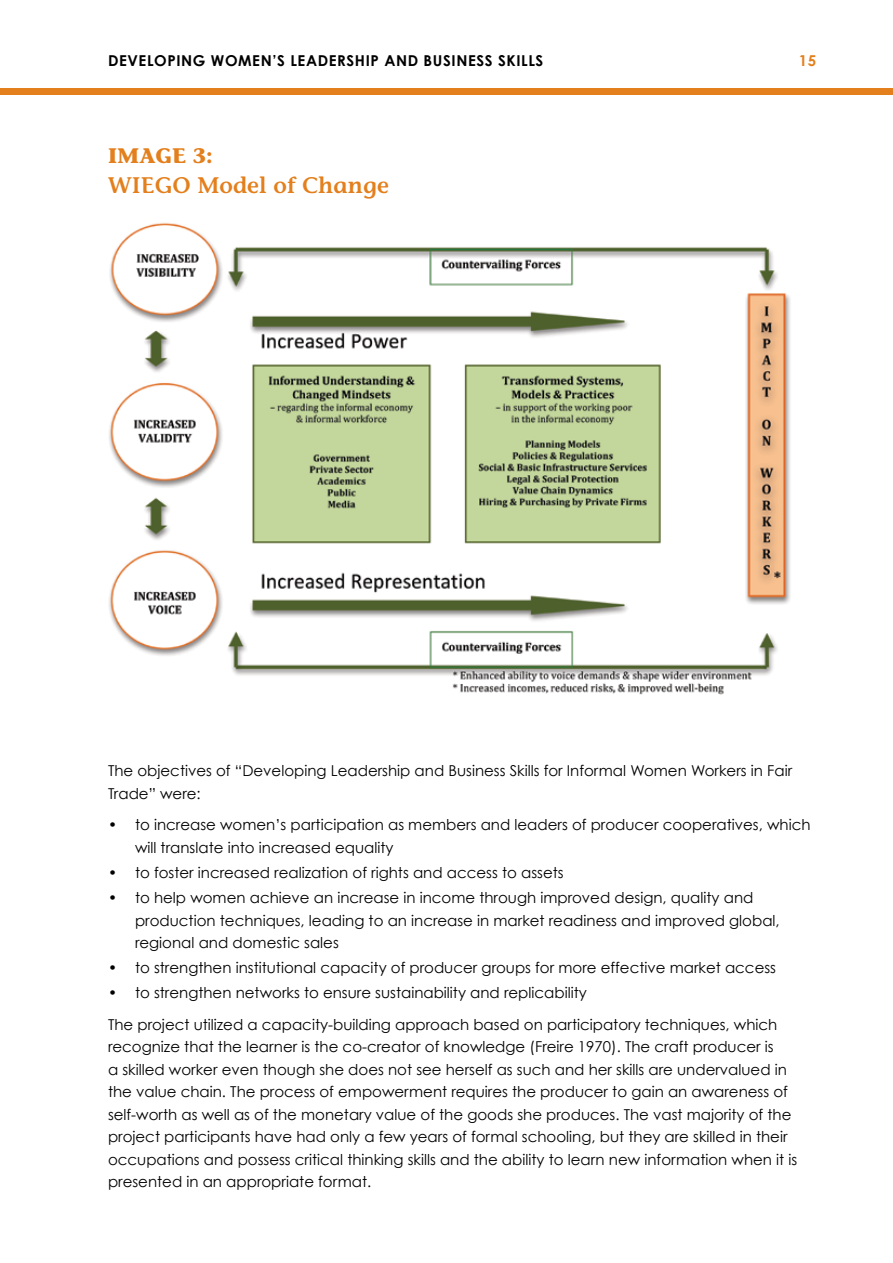
<style>
.page{position:relative;width:893px;height:1263px;background:#fff}
.page>*{position:absolute;margin:0;border:0;box-sizing:border-box;transform-origin:0 0}
.t1{font:600 22.5px "Stone Informal Std";letter-spacing:.005em;color:#e37f1c}
.t2{font:700 21px "Stone Informal";letter-spacing:.005em;color:#e37f1c}
.t3{font:15px/22.5px "Century Gothic";color:#000}
.t4{font:700 15px "Century Gothic";letter-spacing:.04em;color:#000}
.t5{font:700 15px "Century Gothic";color:#e37f1c}
</style>
<div class="page">
<div style="left:0;top:88px;width:893px;height:7px;background:#e37f1c"></div>
<img style="left:109px;top:222px;width:681px;height:473px">
<p class="t4" style="left:108px;top:51px;width:437px">DEVELOPING WOMEN’S LEADERSHIP AND BUSINESS SKILLS</p>
<p class="t5" style="left:799px;top:51px;width:19px">15</p>
<h2 class="t2" style="left:108px;top:142px;width:106px">IMAGE 3:</h2>
<h1 class="t1" style="left:108px;top:171px;width:282px">WIEGO Model of Change</h1>
<p class="t3" style="left:108px;top:759px;width:686px">The objectives of “Developing Leadership and Business Skills for Informal Women Workers in Fair<br>Trade” were:</p>
<p class="t3" style="left:135px;top:813px;width:677px;text-indent:-27px">• to increase women’s participation as members and leaders of producer cooperatives, which will translate into increased equality</p>
<p class="t3" style="left:108px;top:861px;width:457px">• to foster increased realization of rights and access to assets</p>
<p class="t3" style="left:135px;top:886px;width:646px;text-indent:-27px">• to help women achieve an increase in income through improved design, quality and production techniques, leading to an increase in market readiness and improved global, regional and domestic sales</p>
<p class="t3" style="left:108px;top:956px;width:670px">• to strengthen institutional capacity of producer groups for more effective market access</p>
<p class="t3" style="left:108px;top:977px;width:671px;line-height:31.3px">• to strengthen networks to ensure sustainability and replicability<br>The project utilized a capacity‑building approach based on participatory techniques, which</p>
<p class="t3" style="left:108px;top:1035px;width:691px">recognize that the learner is the co‑creator of knowledge (Freire 1970). The craft producer is<br>a skilled worker even though she does not see herself as such and her skills are undervalued in the value chain. The process of empowerment requires the producer to gain an awareness of self‑worth as well as of the monetary value of the goods she produces. The vast majority of the project participants have had only a few years of formal schooling, but they are skilled in their occupations and possess critical thinking skills and the ability to learn new information when it is presented in an appropriate format.</p>
</div>
